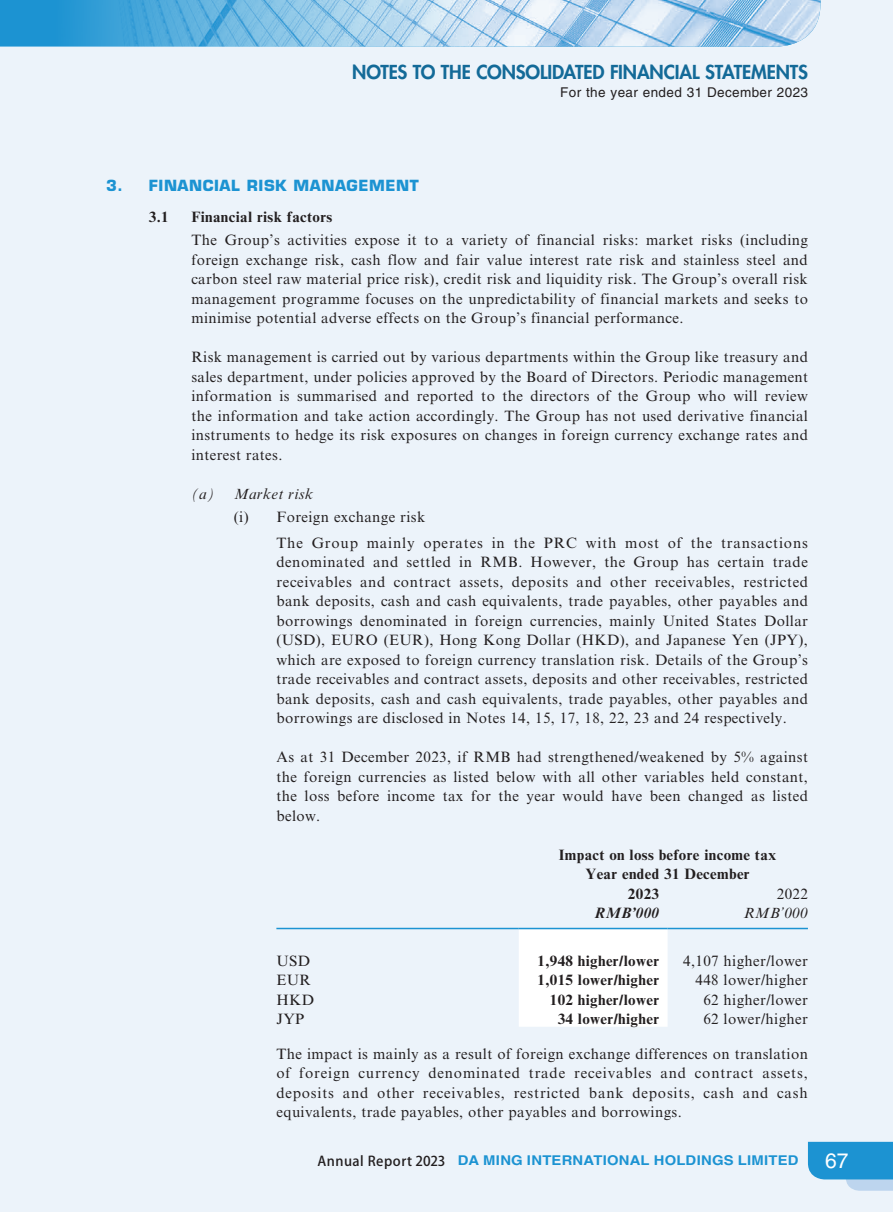
<style>
.page{position:relative;width:893px;height:1212px;background:#ecf3fa}
.page>*{position:absolute;margin:0;border:0;box-sizing:border-box;transform-origin:0 0}
.t1{font:21px "Helvetica LT Std";color:#fff}
.t2{font:800 18.75px "Futura Std";letter-spacing:-.01em;color:#136a98}
.t3{font:15px/19.5px "Times New Roman MT Std";letter-spacing:.025em;color:#231f20;text-align:justify}
.t4{font:700 15px "Times New Roman MT Std";letter-spacing:.025em;color:#231f20}
.t5{font:15px/25.8px "Times New Roman MT Std";letter-spacing:.055em;color:#231f20}
.t6{font:700 15px "Eurostile LT Std";letter-spacing:.035em;color:#1c93d2}
.t7{font:italic 15px "Times New Roman MT Std";letter-spacing:.025em;color:#231f20}
.t8{font:italic 700 15px "Times New Roman MT Std";letter-spacing:.025em;color:#231f20}
.t9{font:700 13.5px "Helvetica LT Std";letter-spacing:.015em;color:#1c93d2;scale:1.1 1}
.t10{font:13.5px "Helvetica LT Std";letter-spacing:.03em;color:#231f20}
.s1{font-family:"Adobe Fan Heiti Std";color:#231f20}
</style>
<div class="page">
<svg style="left:0;top:0;width:820px;height:47px;background:#8dc4e6"></svg>
<svg style="left:808px;top:1142px;width:85px;height:49px;background:#4aa7da"></svg>
<div style="left:519px;top:929px;width:149px;height:98px;background:#fff"></div>
<hr style="left:276px;top:928px;width:243px;height:1px;background:#1c93d2">
<hr style="left:519px;top:928px;width:149px;height:1px;background:#1c93d2">
<hr style="left:668px;top:928px;width:140px;height:1px;background:#1c93d2">
<p class="t2" style="left:352px;top:61px;width:457px">NOTES TO THE CONSOLIDATED FINANCIAL STATEMENTS</p>
<p class="t10" style="left:560px;top:85px;width:249px">For the year ended 31 December 2023</p>
<p class="t6" style="left:106px;top:176px;width:314px">3. FINANCIAL RISK MANAGEMENT</p>
<p class="t4" style="left:149px;top:208px;width:21px">3.1</p>
<p class="t4" style="left:191px;top:208px;width:142px">Financial risk factors</p>
<p class="t3" style="left:191px;top:230px;width:618px">The Group’s activities expose it to a variety of financial risks: market risks (including foreign exchange risk, cash flow and fair value interest rate risk and stainless steel and carbon steel raw material price risk), credit risk and liquidity risk. The Group’s overall risk management programme focuses on the unpredictability of financial markets and seeks to minimise potential adverse effects on the Group’s financial performance.</p>
<p class="t3" style="left:191px;top:347px;width:618px">Risk management is carried out by various departments within the Group like treasury and sales department, under policies approved by the Board of Directors. Periodic management information is summarised and reported to the directors of the Group who will review the information and take action accordingly. The Group has not used derivative financial instruments to hedge its risk exposures on changes in foreign currency exchange rates and interest rates.</p>
<p class="t7" style="left:191px;top:485px;width:123px">(a) Market risk</p>
<p class="t5" style="left:276px;top:504px;width:533px;text-indent:-43px">(i) Foreign exchange risk<br>The Group mainly operates in the PRC with most of the transactions</p>
<p class="t3" style="left:276px;top:552px;width:533px">denominated and settled in RMB. However, the Group has certain trade receivables and contract assets, deposits and other receivables, restricted bank deposits, cash and cash equivalents, trade payables, other payables and borrowings denominated in foreign currencies, mainly United States Dollar (USD), EURO (EUR), Hong Kong Dollar (HKD), and Japanese Yen (JPY), which are exposed to foreign currency translation risk. Details of the Group’s trade receivables and contract assets, deposits and other receivables, restricted bank deposits, cash and cash equivalents, trade payables, other payables and borrowings are disclosed in Notes 14, 15, 17, 18, 22, 23 and 24 respectively.</p>
<p class="t3" style="left:276px;top:747px;width:533px">As at 31 December 2023, if RMB had strengthened/weakened by 5% against the foreign currencies as listed below with all other variables held constant, the loss before income tax for the year would have been changed as listed below.</p>
<p class="t4" style="left:559px;top:845px;width:219px">Impact on loss before income tax</p>
<p class="t4" style="left:585px;top:865px;width:166px">Year ended 31 December</p>
<p class="t4" style="left:628px;top:884px;width:33px">2023</p>
<p class="t3" style="left:777px;top:884px;width:33px">2022</p>
<p class="t8" style="left:595px;top:904px;width:66px">RMB’000</p>
<p class="t7" style="left:743px;top:904px;width:66px">RMB’000</p>
<p class="t3" style="left:276px;top:951px;width:35px">USD</p>
<p class="t4" style="left:537px;top:951px;width:123px">1,948 higher/lower</p>
<p class="t3" style="left:683px;top:951px;width:126px">4,107 higher/lower</p>
<p class="t3" style="left:276px;top:970px;width:36px">EUR</p>
<p class="t4" style="left:537px;top:971px;width:123px">1,015 lower/higher</p>
<p class="t3" style="left:695px;top:970px;width:114px">448 lower/higher</p>
<p class="t3" style="left:276px;top:990px;width:39px">HKD</p>
<p class="t4" style="left:550px;top:990px;width:111px">102 higher/lower</p>
<p class="t3" style="left:703px;top:990px;width:106px">62 higher/lower</p>
<p class="t3" style="left:276px;top:1009px;width:29px">JYP</p>
<p class="t4" style="left:558px;top:1010px;width:103px">34 lower/higher</p>
<p class="t3" style="left:703px;top:1009px;width:106px">62 lower/higher</p>
<p class="t3" style="left:276px;top:1044px;width:533px">The impact is mainly as a result of foreign exchange differences on translation of foreign currency denominated trade receivables and contract assets, deposits and other receivables, restricted bank deposits, cash and cash equivalents, trade payables, other payables and borrowings.</p>
<p class="t9" style="left:318px;top:1152px;width:439px"><span class="s1">Annual Report 2023</span> DA MING INTERNATIONAL HOLDINGS LIMITED</p>
<h1 class="t1" style="left:825px;top:1149px;width:25px">67</h1>
</div>
